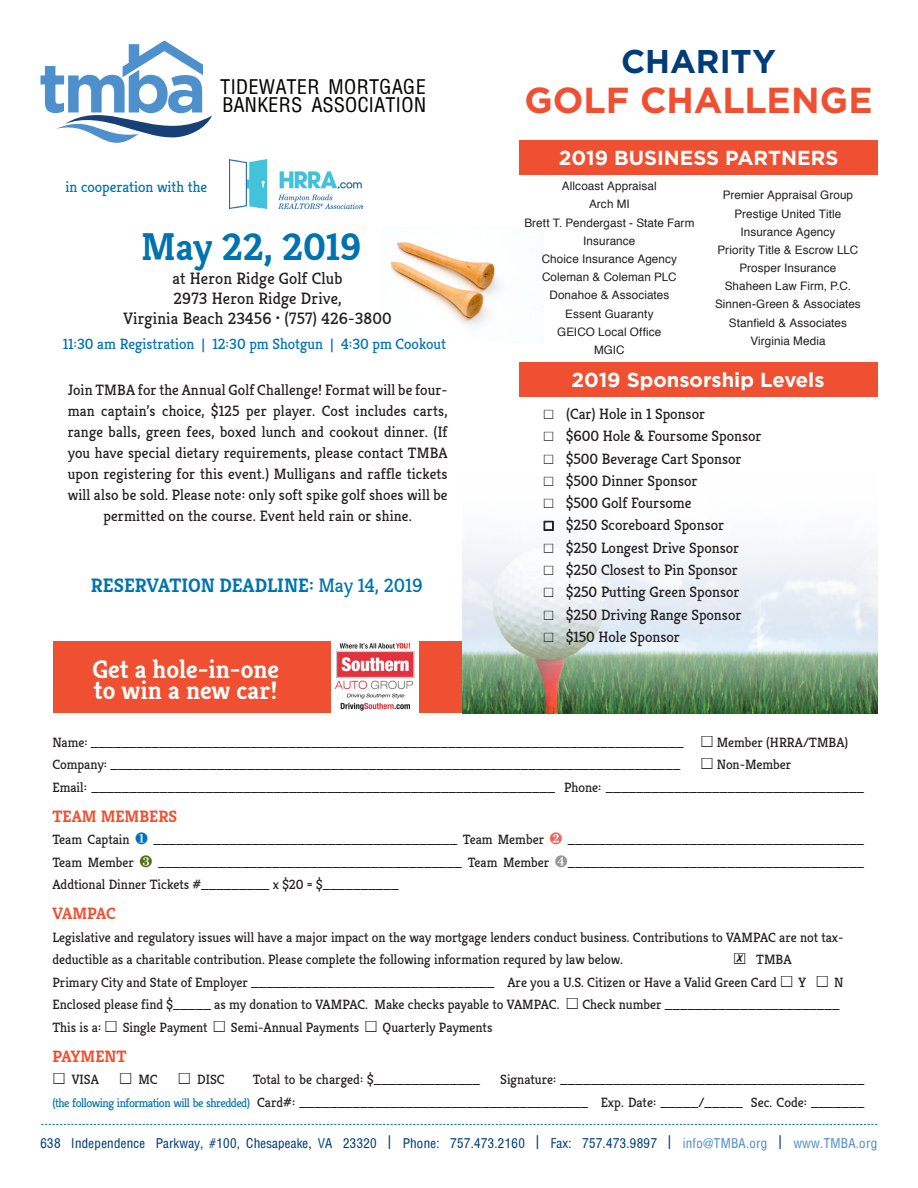
<style>
.page{position:relative;width:918px;height:1188px;background:#fff}
.page>*{position:absolute;margin:0;border:0;box-sizing:border-box;transform-origin:0 0}
.t1{font:700 38.85px "Kreon";color:#0073ae}
.t2{font:700 36.15px "Gotham";letter-spacing:-.005em;color:#ef5032}
.t3{font:700 32.85px "Gotham";letter-spacing:-.005em;color:#003d78}
.t4{font:700 25.5px/21px "Kreon";color:#fff}
.t5{font:100 condensed 22.5px/18px "Helvetica";color:#040503}
.t6{font:700 20.25px "Gotham";color:#fff}
.t7{font:700 19.5px "Kreon";color:#0073ae}
.t8{font:16.5px/19.8px "Kreon";letter-spacing:.01em;color:#231f20;text-align:center}
.t9{font:700 16.5px "Kreon";color:#ef5032}
.t10{font:15px/21px "Kreon";letter-spacing:.005em;color:#231f20;text-align:center}
.t11{font:100 condensed 15px "Helvetica";color:#003d78}
.t12{font:15px "Kreon";color:#0072bc}
.t13{font:15px "Kreon";color:#0073ae}
.t14{font:13.5px/22.5px "Kreon";color:#231f20}
.t15{font:11.7px/18.1px "Helvetica";letter-spacing:.01em;color:#231f20;text-align:center}
.s1{font-weight:400}
.s2{font-family:"Arial Unicode MS"}
.s3{font-family:"Arial Unicode MS";font-size:18px}
.s4{font-family:"Arial Unicode MS";font-size:16.5px;color:#0072bc}
.s5{font-family:"Arial Unicode MS";font-size:16.5px;color:#f1635d}
.s6{font-family:"Arial Unicode MS";font-size:16.5px;color:#4e6e17}
.s7{font-family:"Arial Unicode MS";font-size:16.5px;color:#939598}
.s8{font-size:12px;color:#0073ae}
.s9{font-size:21px}
.s10{color:#5090cc}
</style>
<div class="page">
<img style="left:462px;top:520px;width:416px;height:193px">
<svg style="left:40px;top:41px;width:172px;height:102px"></svg>
<img style="left:390px;top:242px;width:153px;height:98px">
<svg style="left:41px;top:1124px;width:836px;height:1px"></svg>
<img style="left:230px;top:160px;width:133px;height:49px">
<div style="left:54px;top:642px;width:408px;height:71px;background:#ef5032"></div>
<img style="left:331px;top:642px;width:88px;height:71px">
<div style="left:519px;top:141px;width:359px;height:34px;background:#ef5032"></div>
<div style="left:519px;top:363px;width:358px;height:34px;background:#ef5032"></div>
<svg style="left:543px;top:521px;width:11px;height:10px"></svg>
<p class="t5" style="left:221px;top:79px;width:208px">TIDEWATER MORTGAGE<br>BANKERS ASSOCIATION</p>
<p class="t13" style="left:65px;top:178px;width:143px">in cooperation with the</p>
<p class="t1" style="left:141px;top:222px;width:222px">May 22, 2019</p>
<p class="t8" style="left:173px;top:269px;width:172px">at Heron Ridge Golf Club</p>
<p class="t8" style="left:123px;top:289px;width:270px">2973 Heron Ridge Drive,<br>Virginia Beach 23456 • (757) 426-3800</p>
<p class="t12" style="left:63px;top:335px;width:385px">11:30 am Registration | 12:30 pm Shotgun | 4:30 pm Cookout</p>
<p class="t10" style="left:68px;top:380px;width:381px">Join TMBA for the Annual Golf Challenge! Format will be four&shy;man captain’s choice, $125 per player. Cost includes carts, range balls, green fees, boxed lunch and cookout dinner. (If you have special dietary requirements, please contact TMBA upon registering for this event.) Mulligans and raffle tickets will also be sold. Please note: only soft spike golf shoes will be permitted on the course. Event held rain or shine.</p>
<p class="t7" style="left:91px;top:573px;width:333px">RESERVATION DEADLINE: <span class="s1">May 14, 2019</span></p>
<p class="t4" style="left:92px;top:659px;width:188px">Get a hole-in-one to win a new car!</p>
<p class="t3" style="left:621px;top:42px;width:156px">CHARITY</p>
<p class="t2" style="left:524px;top:79px;width:350px">GOLF CHALLENGE</p>
<p class="t6" style="left:559px;top:146px;width:281px">2019 BUSINESS PARTNERS</p>
<p class="t15" style="left:562px;top:177px;width:96px">Allcoast Appraisal</p>
<p class="t15" style="left:589px;top:195px;width:42px">Arch MI</p>
<p class="t15" style="left:524px;top:213px;width:172px">Brett T. Pendergast - State Farm<br>Insurance</p>
<p class="t15" style="left:542px;top:250px;width:137px">Choice Insurance Agency</p>
<p class="t15" style="left:542px;top:268px;width:136px">Coleman &amp; Coleman PLC</p>
<p class="t15" style="left:549px;top:286px;width:121px">Donahoe &amp; Associates</p>
<p class="t15" style="left:565px;top:304px;width:90px">Essent Guaranty</p>
<p class="t15" style="left:557px;top:322px;width:106px">GEICO Local Office</p>
<p class="t15" style="left:594px;top:340px;width:32px">MGIC</p>
<p class="t15" style="left:723px;top:186px;width:132px">Premier Appraisal Group</p>
<p class="t15" style="left:735px;top:204px;width:108px">Prestige United Title<br>Insurance Agency</p>
<p class="t15" style="left:718px;top:240px;width:142px">Priority Title &amp; Escrow LLC</p>
<p class="t15" style="left:740px;top:259px;width:98px">Prosper Insurance</p>
<p class="t15" style="left:725px;top:277px;width:128px">Shaheen Law Firm, P.C.</p>
<p class="t15" style="left:715px;top:295px;width:147px">Sinnen-Green &amp; Associates</p>
<p class="t15" style="left:729px;top:313px;width:119px">Stanfield &amp; Associates</p>
<p class="t15" style="left:750px;top:331px;width:77px">Virginia Media</p>
<p class="t6" style="left:571px;top:368px;width:255px">2019 Sponsorship Levels</p>
<p class="t10" style="left:543px;top:403px;width:163px"><span class="s2">☐</span> (Car) Hole in 1 Sponsor</p>
<p class="t10" style="left:543px;top:426px;width:220px"><span class="s2">☐</span> $600 Hole &amp; Foursome Sponsor</p>
<p class="t10" style="left:543px;top:448px;width:200px"><span class="s2">☐</span> $500 Beverage Cart Sponsor</p>
<p class="t10" style="left:543px;top:470px;width:156px"><span class="s2">☐</span> $500 Dinner Sponsor</p>
<p class="t10" style="left:543px;top:493px;width:150px"><span class="s2">☐</span> $500 Golf Foursome</p>
<p class="t10" style="left:543px;top:515px;width:183px"><span class="s2">☐</span> $250 Scoreboard Sponsor</p>
<p class="t10" style="left:543px;top:537px;width:197px"><span class="s2">☐</span> $250 Longest Drive Sponsor</p>
<p class="t10" style="left:543px;top:560px;width:196px"><span class="s2">☐</span> $250 Closest to Pin Sponsor</p>
<p class="t10" style="left:543px;top:582px;width:198px"><span class="s2">☐</span> $250 Putting Green Sponsor</p>
<p class="t10" style="left:543px;top:604px;width:200px"><span class="s2">☐</span> $250 Driving Range Sponsor</p>
<p class="t10" style="left:543px;top:627px;width:138px"><span class="s2">☐</span> $150 Hole Sponsor</p>
<p class="t14" style="left:52px;top:731px;width:797px">Name: ______________________________________________________________________________ <span class="s3">☐</span> Member (HRRA/TMBA)</p>
<p class="t14" style="left:52px;top:753px;width:740px">Company: ___________________________________________________________________________ <span class="s3">☐</span> Non-Member</p>
<p class="t14" style="left:52px;top:776px;width:813px">Email: _____________________________________________________________ Phone: __________________________________</p>
<p class="t9" style="left:52px;top:806px;width:126px">TEAM MEMBERS</p>
<p class="t14" style="left:52px;top:828px;width:813px">Team Captain <span class="s4">❶</span> ________________________________________ Team Member <span class="s5">❷</span> _______________________________________</p>
<p class="t14" style="left:52px;top:851px;width:813px">Team Member <span class="s6">❸</span> ________________________________________ Team Member <span class="s7">❹</span>_______________________________________</p>
<p class="t14" style="left:52px;top:873px;width:348px">Addtional Dinner Tickets #_________ x $20 = $__________</p>
<p class="t9" style="left:52px;top:903px;width:65px">VAMPAC</p>
<p class="t14" style="left:52px;top:926px;width:793px">Legislative and regulatory issues will have a major impact on the way mortgage lenders conduct business. Contributions to VAMPAC are not tax&shy;deductible as a charitable contribution. Please complete the following information requred by law below.</p>
<p class="t14" style="left:733px;top:948px;width:60px"><span class="s3">☒</span> TMBA</p>
<p class="t14" style="left:52px;top:971px;width:793px">Primary City and State of Employer ________________________________ Are you a U.S. Citizen or Have a Valid Green Card <span class="s3">☐</span> Y <span class="s3">☐</span> N</p>
<p class="t14" style="left:52px;top:993px;width:789px">Enclosed please find $_____ as my donation to VAMPAC. Make checks payable to VAMPAC. <span class="s3">☐</span> Check number _______________________</p>
<p class="t14" style="left:52px;top:1016px;width:442px">This is a: <span class="s3">☐</span> Single Payment <span class="s3">☐</span> Semi-Annual Payments <span class="s3">☐</span> Quarterly Payments</p>
<p class="t9" style="left:52px;top:1046px;width:76px">PAYMENT</p>
<p class="t14" style="left:52px;top:1068px;width:174px"><span class="s3">☐</span> VISA <span class="s3">☐</span> MC <span class="s3">☐</span> DISC</p>
<p class="t14" style="left:253px;top:1068px;width:229px">Total to be charged: $______________</p>
<p class="t14" style="left:500px;top:1068px;width:366px">Signature: ________________________________________</p>
<p class="t14" style="left:52px;top:1091px;width:813px"><span class="s8">(the following information will be shredded)</span> Card#: ______________________________________ Exp. Date: _____/_____ Sec. Code: _______</p>
<p class="t11" style="left:40px;top:1137px;width:839px">638 Independence Parkway, #100, Chesapeake, VA 23320 <span class="s9">|</span> Phone: 757.473.2160 <span class="s9">|</span> Fax: 757.473.9897 <span class="s9">|</span> <span class="s10">info@TMBA.org</span> <span class="s9">|</span> <span class="s10">www.TMBA.org</span></p>
</div>
